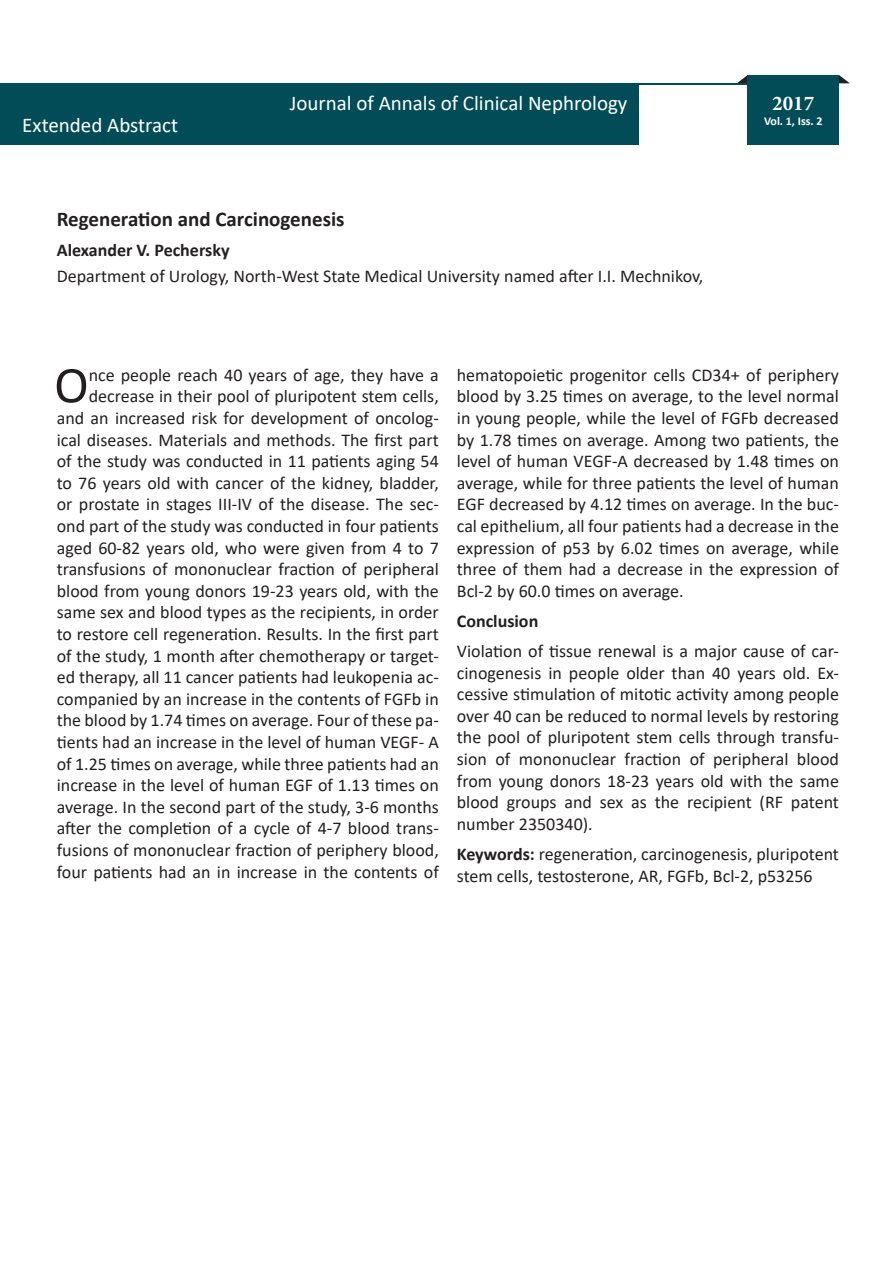
<style>
.page{position:relative;width:893px;height:1263px;background:#fff}
.page>*{position:absolute;margin:0;border:0;box-sizing:border-box;transform-origin:0 0}
.t1{font:52.05px "Calibri";color:#231f20}
.t2{font:21px "Calibri";color:#fff}
.t3{font:700 21px "Calibri";color:#231f20}
.t4{font:700 21px "Minion Pro";color:#fff}
.t5{font:18px/21.6px "Calibri";color:#231f20;text-align:justify}
.t6{font:700 18px "Calibri";color:#231f20}
.t7{font:700 12px "Calibri";color:#fff}
.s1{font-weight:700}
</style>
<div class="page">
<svg style="left:839px;top:75px;width:11px;height:8px"></svg>
<svg style="left:737px;top:75px;width:11px;height:8px"></svg>
<div style="left:1px;top:83px;width:838px;height:62px;background:#014c56"></div>
<div style="left:639px;top:85px;width:203px;height:60px;background:#fff"></div>
<div style="left:748px;top:75px;width:91px;height:70px;background:#014c56"></div>
<p class="t2" style="left:22px;top:111px;width:157px">Extended Abstract</p>
<p class="t2" style="left:290px;top:88px;width:339px">Journal of Annals of Clinical Nephrology</p>
<p class="t3" style="left:57px;top:204px;width:289px">Regeneration and Carcinogenesis</p>
<p class="t6" style="left:57px;top:238px;width:174px">Alexander V. Pechersky</p>
<p class="t5" style="left:57px;top:265px;width:648px">Department of Urology, North-West State Medical University named after I.I. Mechnikov,</p>
<p class="t4" style="left:772px;top:89px;width:43px">2017</p>
<p class="t7" style="left:764px;top:112px;width:60px">Vol. 1, Iss. 2</p>
<p class="t5" style="left:57px;top:363px;width:384px;text-align:right">nce people reach 40 years of age, they have a decrease in their pool of pluripotent stem cells, and an increased risk for development of oncolog&shy;ical diseases. Materials and methods. The first part of the study was conducted in 11 patients aging 54 to 76 years old with cancer of the kidney, bladder, or prostate in stages III-IV of the disease. The sec&shy;ond part of the study was conducted in four patients aged 60-82 years old, who were given from 4 to 7 transfusions of mononuclear fraction of peripheral blood from young donors 19-23 years old, with the same sex and blood types as the recipients, in order to restore cell regeneration. Results. In the first part of the study, 1 month after chemotherapy or target&shy;ed therapy, all 11 cancer patients had leukopenia ac&shy;companied by an increase in the contents of FGFb in the blood by 1.74 times on average. Four of these pa&shy;tients had an increase in the level of human VEGF- A of 1.25 times on average, while three patients had an increase in the level of human EGF of 1.13 times on average. In the second part of the study, 3-6 months after the completion of a cycle of 4-7 blood trans&shy;fusions of mononuclear fraction of periphery blood, four patients had an in increase in the contents of</p>
<p class="t5" style="left:457px;top:363px;width:384px">hematopoietic progenitor cells CD34+ of periphery blood by 3.25 times on average, to the level normal in young people, while the level of FGFb decreased by 1.78 times on average. Among two patients, the level of human VEGF-A decreased by 1.48 times on average, while for three patients the level of human EGF decreased by 4.12 times on average. In the buc&shy;cal epithelium, all four patients had a decrease in the expression of p53 by 6.02 times on average, while three of them had a decrease in the expression of Bcl-2 by 60.0 times on average.</p>
<p class="t1" style="left:54px;top:349px;width:36px">O</p>
<p class="t6" style="left:457px;top:608px;width:83px">Conclusion</p>
<p class="t5" style="left:457px;top:640px;width:384px">Violation of tissue renewal is a major cause of car&shy;cinogenesis in people older than 40 years old. Ex&shy;cessive stimulation of mitotic activity among people over 40 can be reduced to normal levels by restoring the pool of pluripotent stem cells through transfu&shy;sion of mononuclear fraction of peripheral blood from young donors 18-23 years old with the same blood groups and sex as the recipient (RF patent number 2350340).</p>
<p class="t5" style="left:457px;top:843px;width:384px"><span class="s1">Keywords:</span> regeneration, carcinogenesis, pluripotent stem cells, testosterone, AR, FGFb, Bcl-2, p53256</p>
</div>
